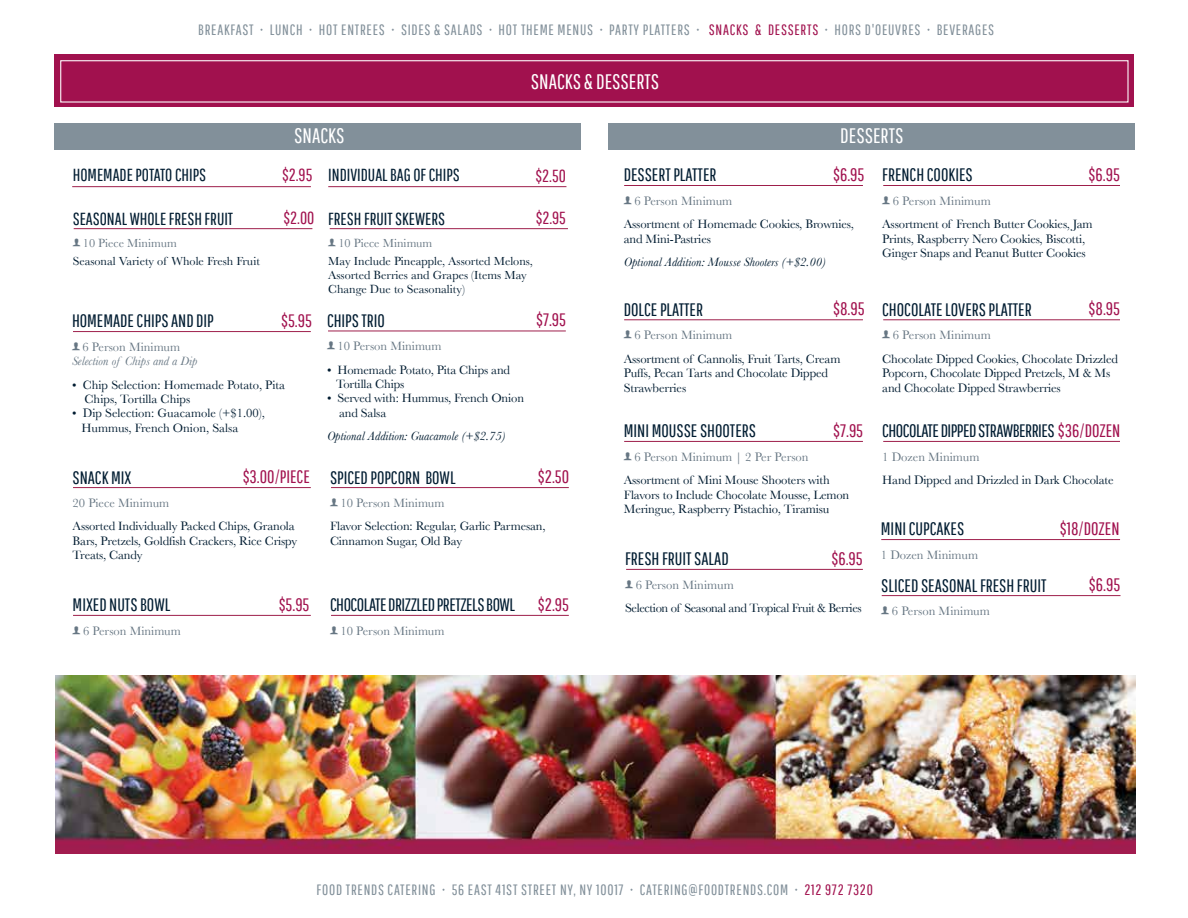
<style>
.page{position:relative;width:1188px;height:918px;background:#fff}
.page>*{position:absolute;margin:0;border:0;box-sizing:border-box;transform-origin:0 0}
.t1{font:21px "Pathway Gothic One";color:#fff}
.t2{font:18px "Pathway Gothic One";color:#001c31}
.t3{font:18px "Pathway Gothic One";letter-spacing:-.025em;color:#001c31}
.t4{font:18px "Pathway Gothic One";color:#a1114e}
.t5{font:17.4px "Pathway Gothic One";color:#001c31}
.t6{font:17.4px "Pathway Gothic One";color:#a1114e}
.t7{font:15px "Pathway Gothic One";letter-spacing:.05em;color:#82909a}
.t8{font:12.6px/14.4px "Baskerville";letter-spacing:-.01em;color:#001c31}
.t9{font:12.6px "Baskerville";color:rgb(0 28 49/.6)}
.t10{font:italic 12.6px "Baskerville";color:#001c31}
.t11{font:12.6px "Baskerville";letter-spacing:-.03em;color:#001c31}
.t12{font:italic 12.6px "Baskerville";color:rgb(0 28 49/.6)}
.t13{font:12.3px/14px "Baskerville";color:#001c31}
.t14{font:12.3px "Baskerville";color:rgb(0 28 49/.6)}
.s1{color:#a1114e}
</style>
<div class="page">
<div style="left:55px;top:54px;width:1079px;height:53px;background:#a1114e"></div>
<div style="left:60px;top:60px;width:1069px;height:43px;border:1px solid #fff"></div>
<hr style="left:74px;top:228px;width:238px;height:1px;background:#9e1f4b">
<hr style="left:330px;top:228px;width:238px;height:1px;background:#9e1f4b">
<div style="left:54px;top:123px;width:527px;height:26px;background:#82909a"></div>
<div style="left:608px;top:123px;width:526px;height:26px;background:#82909a"></div>
<hr style="left:73px;top:331px;width:238px;height:1px;background:#9e1f4b">
<hr style="left:328px;top:331px;width:238px;height:1px;background:#9e1f4b">
<hr style="left:73px;top:487px;width:238px;height:1px;background:#9e1f4b">
<hr style="left:331px;top:487px;width:238px;height:1px;background:#9e1f4b">
<hr style="left:73px;top:615px;width:238px;height:1px;background:#9e1f4b">
<hr style="left:331px;top:615px;width:238px;height:1px;background:#9e1f4b">
<hr style="left:624px;top:185px;width:239px;height:1px;background:#9e1f4b">
<hr style="left:883px;top:185px;width:237px;height:1px;background:#9e1f4b">
<hr style="left:624px;top:319px;width:239px;height:1px;background:#9e1f4b">
<hr style="left:883px;top:319px;width:237px;height:1px;background:#9e1f4b">
<hr style="left:624px;top:441px;width:239px;height:1px;background:#9e1f4b">
<hr style="left:883px;top:441px;width:237px;height:1px;background:#9e1f4b">
<hr style="left:881px;top:539px;width:239px;height:1px;background:#9e1f4b">
<hr style="left:626px;top:569px;width:237px;height:1px;background:#9e1f4b">
<hr style="left:882px;top:595px;width:239px;height:1px;background:#9e1f4b">
<hr style="left:72px;top:186px;width:239px;height:1px;background:#9e1f4b">
<hr style="left:328px;top:186px;width:238px;height:1px;background:#9e1f4b">
<img style="left:56px;top:675px;width:1079px;height:178px">
<p class="t7" style="left:198px;top:21px;width:798px">BREAKFAST • LUNCH • HOT ENTREES • SIDES &amp; SALADS • HOT THEME MENUS • PARTY PLATTERS • <span class="s1">SNACKS &amp; DESSERTS</span> • HORS D'OEUVRES • BEVERAGES</p>
<h1 class="t1" style="left:531px;top:68px;width:130px">SNACKS &amp; DESSERTS</h1>
<h1 class="t1" style="left:294px;top:123px;width:52px">SNACKS</h1>
<h1 class="t1" style="left:840px;top:123px;width:65px">DESSERTS</h1>
<h3 class="t6" style="left:282px;top:164px;width:32px">$2.95</h3>
<h3 class="t6" style="left:536px;top:165px;width:32px">$2.50</h3>
<h3 class="t5" style="left:73px;top:165px;width:135px">HOMEMADE POTATO CHIPS</h3>
<h3 class="t5" style="left:328px;top:165px;width:133px">INDIVIDUAL BAG OF CHIPS</h3>
<h3 class="t5" style="left:73px;top:208px;width:162px">SEASONAL WHOLE FRESH FRUIT</h3>
<p class="t14" style="left:83px;top:236px;width:95px">10 Piece Minimum</p>
<p class="t13" style="left:73px;top:254px;width:189px">Seasonal Variety of Whole Fresh Fruit</p>
<h3 class="t5" style="left:284px;top:208px;width:163px"><span class="s1">$2.00</span> FRESH FRUIT SKEWERS</h3>
<p class="t14" style="left:339px;top:236px;width:95px">10 Piece Minimum</p>
<p class="t13" style="left:328px;top:254px;width:206px">May Include Pineapple, Assorted Melons,<br>Assorted Berries and Grapes (Items May<br>Change Due to Seasonality)</p>
<h3 class="t6" style="left:536px;top:207px;width:32px">$2.95</h3>
<h2 class="t2" style="left:281px;top:310px;width:105px"><span class="s1">$5.95</span> CHIPS TRIO</h2>
<p class="t9" style="left:338px;top:338px;width:106px">10 Person Minimum</p>
<p class="t8" style="left:336px;top:362px;width:176px;text-indent:-9px">• Homemade Potato, Pita Chips and<br>Tortilla Chips</p>
<p class="t8" style="left:339px;top:391px;width:186px;text-indent:-12px">• Served with: Hummus, French Onion and Salsa</p>
<p class="t10" style="left:327px;top:428px;width:180px">Optional Addition: Guacamole (+$2.75)</p>
<h2 class="t2" style="left:72px;top:310px;width:143px">HOMEMADE CHIPS AND DIP</h2>
<p class="t9" style="left:83px;top:339px;width:99px">6 Person Minimum</p>
<p class="t12" style="left:72px;top:353px;width:127px">Selection of Chips and a Dip</p>
<p class="t8" style="left:85px;top:377px;width:202px;text-indent:-13px">• Chip Selection: Homemade Potato, Pita<br>Chips, Tortilla Chips</p>
<p class="t8" style="left:81px;top:406px;width:185px;text-indent:-9px">• Dip Selection: Guacamole (+$1.00),<br>Hummus, French Onion, Salsa</p>
<h2 class="t4" style="left:536px;top:309px;width:31px">$7.95</h2>
<h2 class="t2" style="left:243px;top:466px;width:214px"><span class="s1">$3.00/PIECE</span> SPICED POPCORN BOWL</h2>
<p class="t9" style="left:341px;top:495px;width:106px">10 Person Minimum</p>
<p class="t8" style="left:330px;top:519px;width:217px">Flavor Selection: Regular, Garlic Parmesan,<br>Cinnamon Sugar, Old Bay</p>
<h2 class="t4" style="left:538px;top:466px;width:33px">$2.50</h2>
<h2 class="t2" style="left:73px;top:466px;width:60px">SNACK MIX</h2>
<p class="t9" style="left:73px;top:495px;width:98px">20 Piece Minimum</p>
<p class="t8" style="left:73px;top:519px;width:226px">Assorted Individually Packed Chips, Granola<br>Bars, Pretzels, Goldfish Crackers, Rice Crispy<br>Treats, Candy</p>
<h2 class="t2" style="left:73px;top:594px;width:99px">MIXED NUTS BOWL</h2>
<p class="t9" style="left:83px;top:623px;width:99px">6 Person Minimum</p>
<h2 class="t3" style="left:279px;top:594px;width:238px"><span class="s1">$5.95</span> CHOCOLATE DRIZZLED PRETZELS BOWL</h2>
<p class="t9" style="left:341px;top:623px;width:106px">10 Person Minimum</p>
<h2 class="t4" style="left:538px;top:593px;width:33px">$2.95</h2>
<h2 class="t2" style="left:833px;top:164px;width:141px"><span class="s1">$6.95</span> FRENCH COOKIES</h2>
<p class="t9" style="left:893px;top:193px;width:100px">6 Person Minimum</p>
<p class="t8" style="left:882px;top:217px;width:212px">Assortment of French Butter Cookies, Jam<br>Prints, Raspberry Nero Cookies, Biscotti,<br>Ginger Snaps and Peanut Butter Cookies</p>
<h2 class="t4" style="left:1089px;top:164px;width:33px">$6.95</h2>
<h2 class="t2" style="left:624px;top:164px;width:94px">DESSERT PLATTER</h2>
<p class="t9" style="left:634px;top:193px;width:100px">6 Person Minimum</p>
<p class="t8" style="left:624px;top:217px;width:232px">Assortment of Homemade Cookies, Brownies, and Mini-Pastries</p>
<p class="t10" style="left:624px;top:254px;width:204px">Optional Addition: Mousse Shooters (+$2.00)</p>
<h2 class="t2" style="left:833px;top:299px;width:200px"><span class="s1">$8.95</span> CHOCOLATE LOVERS PLATTER</h2>
<p class="t9" style="left:893px;top:327px;width:100px">6 Person Minimum</p>
<p class="t8" style="left:882px;top:351px;width:237px">Chocolate Dipped Cookies, Chocolate Drizzled<br>Popcorn, Chocolate Dipped Pretzels, M &amp; Ms and Chocolate Dipped Strawberries</p>
<h2 class="t4" style="left:1089px;top:298px;width:33px">$8.95</h2>
<h2 class="t2" style="left:624px;top:299px;width:81px">DOLCE PLATTER</h2>
<p class="t9" style="left:634px;top:327px;width:100px">6 Person Minimum</p>
<p class="t8" style="left:624px;top:351px;width:218px">Assortment of Cannolis, Fruit Tarts, Cream<br>Puffs, Pecan Tarts and Chocolate Dipped<br>Strawberries</p>
<h2 class="t3" style="left:833px;top:420px;width:289px"><span class="s1">$7.95</span> CHOCOLATE DIPPED STRAWBERRIES <span class="s1">$36/DOZEN</span></h2>
<p class="t9" style="left:882px;top:449px;width:99px">1 Dozen Minimum</p>
<p class="t8" style="left:882px;top:473px;width:233px">Hand Dipped and Drizzled in Dark Chocolate</p>
<h2 class="t2" style="left:881px;top:518px;width:85px">MINI CUPCAKES</h2>
<p class="t9" style="left:881px;top:547px;width:99px">1 Dozen Minimum</p>
<h2 class="t2" style="left:624px;top:420px;width:134px">MINI MOUSSE SHOOTERS</h2>
<p class="t9" style="left:634px;top:449px;width:176px">6 Person Minimum | 2 Per Person</p>
<p class="t8" style="left:624px;top:473px;width:227px">Assortment of Mini Mouse Shooters with<br>Flavors to Include Chocolate Mousse, Lemon<br>Meringue, Raspberry Pistachio, Tiramisu</p>
<h2 class="t4" style="left:1060px;top:518px;width:61px">$18/DOZEN</h2>
<h2 class="t4" style="left:831px;top:547px;width:33px">$6.95</h2>
<h2 class="t2" style="left:625px;top:548px;width:105px">FRESH FRUIT SALAD</h2>
<p class="t9" style="left:636px;top:577px;width:100px">6 Person Minimum</p>
<p class="t11" style="left:625px;top:600px;width:238px">Selection of Seasonal and Tropical Fruit &amp; Berries</p>
<h2 class="t4" style="left:1089px;top:574px;width:33px">$6.95</h2>
<h2 class="t2" style="left:881px;top:574px;width:167px">SLICED SEASONAL FRESH FRUIT</h2>
<p class="t9" style="left:892px;top:603px;width:100px">6 Person Minimum</p>
<p class="t7" style="left:317px;top:880px;width:558px">FOOD TRENDS CATERING • 56 EAST 41ST STREET NY, NY 10017 • CATERING@FOODTRENDS.COM • <span class="s1">212 972 7320</span></p>
</div>
